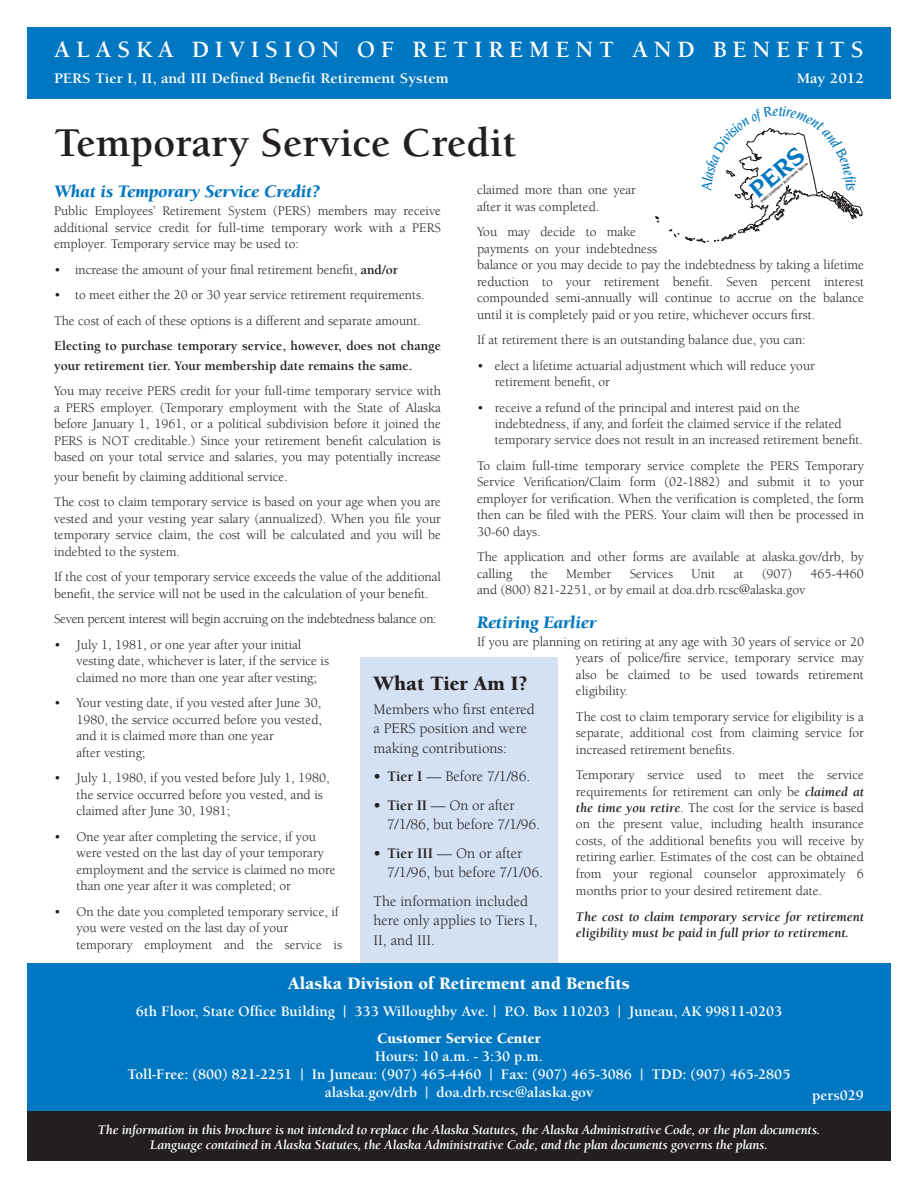
<style>
.page{position:relative;width:918px;height:1188px;background:#fff}
.page>*{position:absolute;margin:0;border:0;box-sizing:border-box;transform-origin:0 0}
.t1{font:700 42px "Berkeley Std";color:#231f20}
.t2{font:700 25.5px "Novarese";color:#0077c0}
.t3{font:700 24px "Berkeley Std";letter-spacing:.24em;color:#fff}
.t4{font:900 21px "Berkeley Std";color:#231f20}
.t5{font:italic 900 18px "Berkeley Std";color:#0077c0}
.t6{font:900 18px "Berkeley Std";color:#fff}
.t7{font:700 15px/18px "Berkeley Std";color:#fff;text-align:center}
.t8{font:15px/19.5px "Berkeley Std";color:#231f20}
.t9{font:700 15px "Berkeley Std";color:#fff;scale:1.06 1}
.t10{font:900 15px "Berkeley Std";color:#fff}
.t11{font:13.5px/16.5px "Berkeley Std";color:#231f20}
.t12{font:italic 700 13.5px/15px "Berkeley Std";letter-spacing:-.015em;color:#fff;text-align:center}
.t13{font:700 13.5px/19.5px "Berkeley Std";color:#231f20}
.t14{font:italic 700 13.5px/16.5px "Berkeley Std";color:#231f20}
.t15{font:13.5px "Berkeley Std";letter-spacing:-.02em;color:#231f20}
.t16{font:italic 700 4.2px "Novarese";color:#231f20;scale:.9 1}
.s1{font-weight:700}
.s2{font-weight:700;font-style:italic}
</style>
<div class="page">
<div style="left:27px;top:963px;width:864px;height:153px;background:#0077c0"></div>
<div style="left:27px;top:1112px;width:864px;height:49px;background:#231f20"></div>
<div style="left:27px;top:27px;width:864px;height:72px;background:#0077c0"></div>
<div style="left:360px;top:657px;width:198px;height:306px;background:#d4e1f2"></div>
<svg style="left:655px;top:216px;width:5px;height:7px"></svg>
<svg style="left:669px;top:127px;width:194px;height:116px"></svg>
<h3 class="t3" style="left:54px;top:37px;width:62px">Alaska</h3>
<h3 class="t3" style="left:192px;top:37px;width:76px">Divisio</h3>
<h3 class="t3" style="left:321px;top:37px;width:55px">n of</h3>
<h3 class="t3" style="left:412px;top:37px;width:59px">Retir</h3>
<h3 class="t3" style="left:509px;top:37px;width:305px">ement a nd Benefits</h3>
<p class="t9" style="left:54px;top:70px;width:374px">PERS Tier I, II, and III Defined Benefit Retirement System</p>
<p class="t9" style="left:797px;top:70px;width:65px">May 2012</p>
<h1 class="t1" style="left:54px;top:120px;width:464px">Temporary Service Credit</h1>
<h3 class="t5" style="left:54px;top:182px;width:267px">What is Temporary Service Credit?</h3>
<p class="t11" style="left:54px;top:203px;width:389px;text-align:justify">Public Employees’ Retirement System (PERS) members may receive additional service credit for full-time temporary work with a PERS employer. Temporary service may be used to:</p>
<p class="t11" style="left:54px;top:261px;width:346px">• increase the amount of your final retirement benefit, <span class="s1">and/or</span></p>
<p class="t11" style="left:54px;top:282px;width:372px;line-height:25.5px">• to meet either the 20 or 30 year service retirement requirements.<br>The cost of each of these options is a different and separate amount.</p>
<p class="t13" style="left:54px;top:336px;width:388px">Electing to purchase temporary service, however, does not change your retirement tier. Your membership date remains the same.</p>
<p class="t11" style="left:54px;top:383px;width:389px;text-align:justify">You may receive PERS credit for your full-time temporary service with a PERS employer. (Temporary employment with the State of Alaska before January 1, 1961, or a political subdivision before it joined the PERS is NOT creditable.) Since your retirement benefit calculation is based on your total service and salaries, you may potentially increase</p>
<p class="t11" style="left:54px;top:464px;width:389px;line-height:25.5px">your benefit by claiming additional service.<br>The cost to claim temporary service is based on your age when you are</p>
<p class="t11" style="left:54px;top:510px;width:389px;text-align:justify">vested and your vesting year salary (annualized). When you file your temporary service claim, the cost will be calculated and you will be indebted to the system.</p>
<p class="t11" style="left:54px;top:569px;width:389px">If the cost of your temporary service exceeds the value of the additional benefit, the service will not be used in the calculation of your benefit.</p>
<p class="t15" style="left:54px;top:612px;width:384px">Seven percent interest will begin accruing on the indebtedness balance on:</p>
<p class="t11" style="left:77px;top:636px;width:254px;text-indent:-23px">• July 1, 1981, or one year after your initial vesting date, whichever is later, if the service is claimed no more than one year after vesting;</p>
<p class="t11" style="left:77px;top:695px;width:247px;text-indent:-23px">• Your vesting date, if you vested after June 30, 1980, the service occurred before you vested, and it is claimed more than one year<br>after vesting;</p>
<p class="t11" style="left:77px;top:770px;width:255px;text-indent:-23px">• July 1, 1980, if you vested before July 1, 1980, the service occurred before you vested, and is claimed after June 30, 1981;</p>
<p class="t11" style="left:77px;top:828px;width:261px;text-indent:-23px">• One year after completing the service, if you were vested on the last day of your temporary employment and the service is claimed no more than one year after it was completed; or</p>
<p class="t11" style="left:77px;top:903px;width:267px;text-indent:-23px">• On the date you completed temporary service, if you were vested on the last day of your temporary employment and the service is</p>
<h2 class="t2" style="left:743px;top:182px;width:65px;rotate:-40deg">PERS</h2>
<p class="t16" style="left:760px;top:200px;width:69px;rotate:-40deg">Public Employees’ Retirement System</p>
<p class="t11" style="left:477px;top:182px;width:161px">claimed more than one year after it was completed.</p>
<p class="t11" style="left:477px;top:224px;width:389px">You may decide to make<br>payments on your indebtedness<br>balance or you may decide to pay the indebtedness by taking a lifetime reduction to your retirement benefit. Seven percent interest compounded semi-annually will continue to accrue on the balance until it is completely paid or you retire, whichever occurs first.</p>
<p class="t11" style="left:477px;top:332px;width:330px">If at retirement there is an outstanding balance due, you can:</p>
<p class="t11" style="left:495px;top:357px;width:322px;text-indent:-18px">• elect a lifetime actuarial adjustment which will reduce your retirement benefit, or</p>
<p class="t11" style="left:495px;top:399px;width:370px;text-indent:-18px">• receive a refund of the principal and interest paid on the indebtedness, if any, and forfeit the claimed service if the related temporary service does not result in an increased retirement benefit.</p>
<p class="t11" style="left:477px;top:458px;width:389px;text-align:justify">To claim full-time temporary service complete the PERS Temporary Service Verification/Claim form (02-1882) and submit it to your employer for verification. When the verification is completed, the form then can be filed with the PERS. Your claim will then be processed in 30-60 days.</p>
<p class="t11" style="left:477px;top:549px;width:389px">The application and other forms are available at alaska.gov/drb, by calling</p>
<p class="t11" style="left:531px;top:566px;width:18px">the</p>
<p class="t11" style="left:566px;top:566px;width:47px">Member</p>
<p class="t11" style="left:630px;top:566px;width:45px">Services</p>
<p class="t11" style="left:691px;top:566px;width:25px">Unit</p>
<p class="t11" style="left:734px;top:566px;width:11px">at</p>
<p class="t11" style="left:762px;top:566px;width:32px">(907)</p>
<p class="t11" style="left:810px;top:566px;width:55px">465-4460</p>
<p class="t11" style="left:477px;top:582px;width:330px">and (800) 821-2251, or by email at doa.drb.rcsc@alaska.gov</p>
<h3 class="t5" style="left:477px;top:612px;width:121px">Retiring Earlier</h3>
<p class="t11" style="left:576px;top:633px;width:290px;text-align:justify;text-indent:-99px">If you are planning on retiring at any age with 30 years of service or 20 years of police/fire service, temporary service may also be claimed to be used towards retirement eligibility.</p>
<p class="t11" style="left:576px;top:708px;width:290px;text-align:justify">The cost to claim temporary service for eligibility is a separate, additional cost from claiming service for increased retirement benefits.</p>
<p class="t11" style="left:576px;top:767px;width:290px;text-align:justify">Temporary service used to meet the service requirements for retirement can only be <span class="s2">claimed at the time you retire</span>. The cost for the service is based on the present value, including health insurance costs, of the additional benefits you will receive by retiring earlier. Estimates of the cost can be obtained from your regional counselor approximately 6 months prior to your desired retirement date.</p>
<p class="t14" style="left:576px;top:909px;width:290px">The cost to claim temporary service for retirement eligibility must be paid in full prior to retirement.</p>
<h3 class="t4" style="left:374px;top:672px;width:156px">What Tier Am I?</h3>
<p class="t8" style="left:374px;top:700px;width:163px">Members who first entered a PERS position and were making contributions:</p>
<p class="t8" style="left:374px;top:767px;width:158px"><span class="s1">• Tier I</span> — Before 7/1/86.</p>
<p class="t8" style="left:387px;top:796px;width:155px;text-indent:-14px"><span class="s1">• Tier II</span> — On or after<br>7/1/86, but before 7/1/96.</p>
<p class="t8" style="left:387px;top:844px;width:158px;text-indent:-14px"><span class="s1">• Tier III</span> — On or after<br>7/1/96, but before 7/1/06.</p>
<p class="t8" style="left:374px;top:892px;width:165px">The information included here only applies to Tiers I,<br>II, and III.</p>
<h3 class="t6" style="left:288px;top:974px;width:343px">Alaska Division of Retirement and Benefits</h3>
<p class="t7" style="left:136px;top:1003px;width:648px">6th Floor, State Office Building | 333 Willoughby Ave. | P.O. Box 110203 | Juneau, AK 99811-0203</p>
<p class="t10" style="left:377px;top:1031px;width:165px">Customer Service Center</p>
<p class="t7" style="left:128px;top:1048px;width:664px">Hours: 10 a.m. - 3:30 p.m.<br>Toll-Free: (800) 821-2251 | In Juneau: (907) 465-4460 | Fax: (907) 465-3086 | TDD: (907) 465-2805 alaska.gov/drb | doa.drb.rcsc@alaska.gov</p>
<p class="t12" style="left:98px;top:1122px;width:724px">The information in this brochure is not intended to replace the Alaska Statutes, the Alaska Administrative Code, or the plan documents.<br>Language contained in Alaska Statutes, the Alaska Administrative Code, and the plan documents governs the plans.</p>
<p class="t7" style="left:812px;top:1086px;width:53px">pers029</p>
</div>
